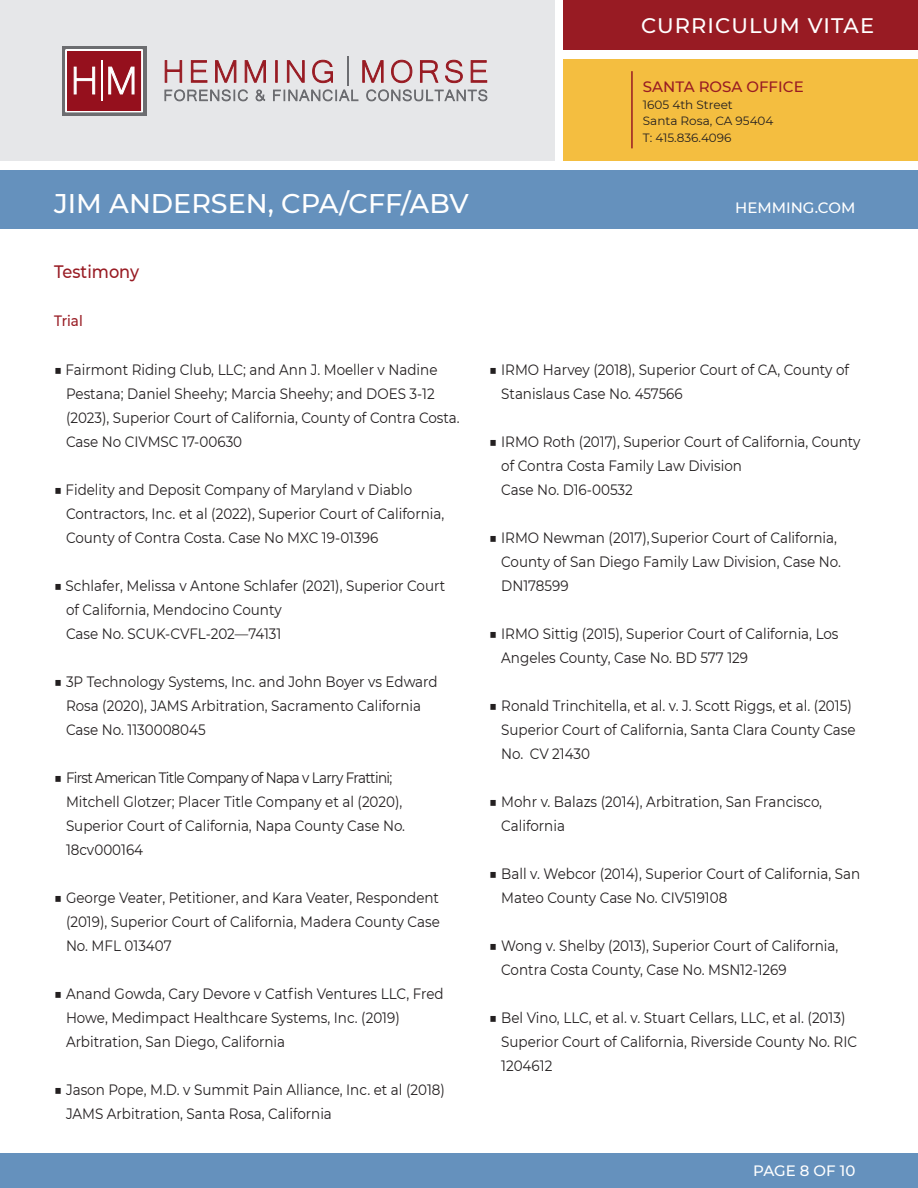
<style>
.page{position:relative;width:918px;height:1188px;background:#fff}
.page>*{position:absolute;margin:0;border:0;box-sizing:border-box;transform-origin:0 0}
.t1{font:500 27px "Montserrat";color:#fff}
.t2{font:500 21px "Montserrat";letter-spacing:.05em;color:#fff}
.t3{font:500 18px "Montserrat";color:#981b23;scale:.9 1}
.t4{font:15px/24px "Montserrat";color:#231f20;scale:.9 1}
.t5{font:500 15px "Montserrat";color:#fff}
.t6{font:500 15px "Montserrat";color:#981b23}
.t7{font:500 15px "Montserrat";color:#981b23;scale:.9 1}
.t8{font:12px "Montserrat";color:#231f20}
</style>
<div class="page">
<div style="left:0;top:1153px;width:918px;height:35px;background:#6591bd"></div>
<div style="left:564px;top:0;width:354px;height:49px;background:#981b23"></div>
<div style="left:0;top:0;width:554px;height:160px;background:#e6e7e9"></div>
<div style="left:564px;top:59px;width:354px;height:101px;background:#f4be40"></div>
<svg style="left:165px;top:89px;width:83px;height:12px"></svg>
<svg style="left:256px;top:90px;width:9px;height:11px"></svg>
<svg style="left:273px;top:89px;width:85px;height:12px"></svg>
<svg style="left:366px;top:89px;width:121px;height:12px"></svg>
<svg style="left:164px;top:60px;width:18px;height:23px"></svg>
<svg style="left:191px;top:60px;width:17px;height:23px"></svg>
<svg style="left:215px;top:60px;width:22px;height:23px"></svg>
<svg style="left:244px;top:60px;width:22px;height:23px"></svg>
<div style="left:275px;top:60px;width:3px;height:23px;background:#981b23;border:1px solid #981b23"></div>
<svg style="left:287px;top:60px;width:18px;height:23px"></svg>
<svg style="left:312px;top:60px;width:21px;height:23px"></svg>
<hr style="left:347px;top:56px;width:1px;height:30px;background:#6c6d71">
<svg style="left:362px;top:60px;width:22px;height:23px"></svg>
<svg style="left:391px;top:60px;width:22px;height:23px"></svg>
<svg style="left:420px;top:60px;width:19px;height:23px"></svg>
<svg style="left:445px;top:59px;width:18px;height:24px"></svg>
<svg style="left:470px;top:60px;width:17px;height:23px"></svg>
<div style="left:62px;top:46px;width:85px;height:70px;background:#6c6d70"></div>
<svg style="left:65px;top:49px;width:78px;height:64px;background:#ac4650"></svg>
<hr style="left:631px;top:71px;width:2px;height:77px;background:#981b23">
<div style="left:0;top:170px;width:918px;height:59px;background:#6591bd"></div>
<p class="t1" style="left:54px;top:185px;width:416px">JIM ANDERSEN, CPA/CFF/ABV</p>
<p class="t3" style="left:54px;top:259px;width:96px">Testimony</p>
<p class="t7" style="left:54px;top:310px;width:33px">Trial</p>
<p class="t4" style="left:66px;top:357px;width:439px;text-indent:-12px">■ Fairmont Riding Club, LLC; and Ann J. Moeller v Nadine Pestana; Daniel Sheehy; Marcia Sheehy; and DOES 3-12 (2023), Superior Court of California, County of Contra Costa.<br>Case No CIVMSC 17-00630</p>
<p class="t4" style="left:66px;top:477px;width:422px;text-indent:-12px">■ Fidelity and Deposit Company of Maryland v Diablo<br>Contractors, Inc. et al (2022), Superior Court of California,<br>County of Contra Costa. Case No MXC 19-01396</p>
<p class="t4" style="left:66px;top:573px;width:423px;text-indent:-12px">■ Schlafer, Melissa v Antone Schlafer (2021), Superior Court of California, Mendocino County</p>
<p class="t4" style="left:66px;top:621px;width:241px">Case No. SCUK-CVFL-202—74131</p>
<p class="t4" style="left:66px;top:669px;width:414px;text-indent:-12px">■ 3P Technology Systems, Inc. and John Boyer vs Edward<br>Rosa (2020), JAMS Arbitration, Sacramento California<br>Case No. 1130008045</p>
<p class="t4" style="left:66px;top:765px;width:378px;text-indent:-12px">■ First American Title Company of Napa v Larry Frattini; Mitchell Glotzer; Placer Title Company et al (2020), Superior Court of California, Napa County Case No.<br>18cv000164</p>
<p class="t4" style="left:66px;top:885px;width:417px;text-align:justify;text-indent:-12px">■ George Veater, Petitioner, and Kara Veater, Respondent (2019), Superior Court of California, Madera County Case No. MFL 013407</p>
<p class="t4" style="left:66px;top:981px;width:421px;text-indent:-12px">■ Anand Gowda, Cary Devore v Catfish Ventures LLC, Fred<br>Howe, Medimpact Healthcare Systems, Inc. (2019)</p>
<p class="t4" style="left:66px;top:1029px;width:245px">Arbitration, San Diego, California</p>
<p class="t4" style="left:54px;top:1077px;width:436px">■ Jason Pope, M.D. v Summit Pain Alliance, Inc. et al (2018)</p>
<p class="t4" style="left:66px;top:1101px;width:297px">JAMS Arbitration, Santa Rosa, California</p>
<p class="t2" style="left:641px;top:11px;width:234px">CURRICULUM VITAE</p>
<p class="t6" style="left:643px;top:76px;width:162px">SANTA ROSA OFFICE</p>
<p class="t8" style="left:643px;top:96px;width:91px">1605 4th Street</p>
<p class="t8" style="left:643px;top:113px;width:132px">Santa Rosa, CA 95404</p>
<p class="t8" style="left:643px;top:129px;width:90px">T: 415.836.4096</p>
<p class="t5" style="left:735px;top:197px;width:122px">HEMMING.COM</p>
<p class="t4" style="left:501px;top:357px;width:388px;text-indent:-12px">■ IRMO Harvey (2018), Superior Court of CA, County of<br>Stanislaus Case No. 457566</p>
<p class="t4" style="left:501px;top:429px;width:401px;text-indent:-12px">■ IRMO Roth (2017), Superior Court of California, County of Contra Costa Family Law Division</p>
<p class="t4" style="left:501px;top:477px;width:148px">Case No. D16-00532</p>
<p class="t4" style="left:501px;top:525px;width:379px;text-indent:-12px">■ IRMO Newman (2017),Superior Court of California,<br>County of San Diego Family Law Division, Case No.<br>DN178599</p>
<p class="t4" style="left:501px;top:621px;width:376px;text-indent:-12px">■ IRMO Sittig (2015), Superior Court of California, Los<br>Angeles County, Case No. BD 577 129</p>
<p class="t4" style="left:489px;top:693px;width:404px">■ Ronald Trinchitella, et al. v. J. Scott Riggs, et al. (2015)</p>
<p class="t4" style="left:501px;top:717px;width:395px">Superior Court of California, Santa Clara County Case<br>No. CV 21430</p>
<p class="t4" style="left:501px;top:789px;width:358px;text-indent:-12px">■ Mohr v. Balazs (2014), Arbitration, San Francisco,<br>California</p>
<p class="t4" style="left:501px;top:861px;width:400px;text-indent:-12px">■ Ball v. Webcor (2014), Superior Court of California, San<br>Mateo County Case No. CIV519108</p>
<p class="t4" style="left:501px;top:933px;width:376px;text-indent:-12px">■ Wong v. Shelby (2013), Superior Court of California,<br>Contra Costa County, Case No. MSN12-1269</p>
<p class="t4" style="left:489px;top:1005px;width:397px">■ Bel Vino, LLC, et al. v. Stuart Cellars, LLC, et al. (2013)</p>
<p class="t4" style="left:501px;top:1029px;width:397px">Superior Court of California, Riverside County No. RIC<br>1204612</p>
<p class="t5" style="left:753px;top:1160px;width:104px">PAGE 8 OF 10</p>
</div>
